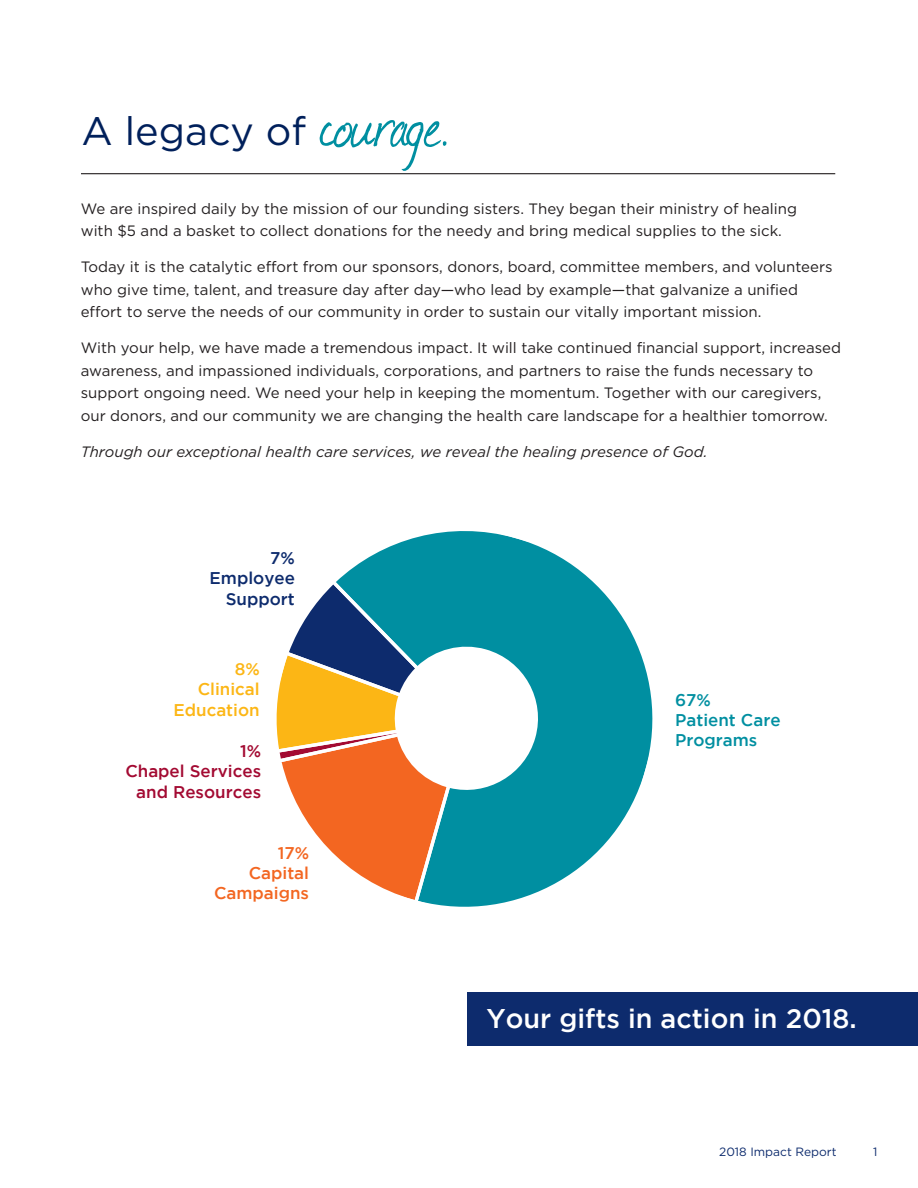
<style>
.page{position:relative;width:918px;height:1188px;background:#fff}
.page>*{position:absolute;margin:0;border:0;box-sizing:border-box;transform-origin:0 0}
.t1{font:39.75px "Gotham";color:#00205b}
.t2{font:500 27px "Gotham";color:#fff}
.t3{font:500 16.95px "Gotham";color:#a30a32}
.t4{font:500 16.95px "Gotham";color:#008fa1}
.t5{font:500 16.95px/20.4px "Gotham";color:#f36621;text-align:right}
.t6{font:500 16.95px/20.4px "Gotham";color:#fcb615;text-align:right}
.t7{font:500 16.95px/20.4px "Gotham";color:#0d2b6d;text-align:right}
.Paragraph{font:15px/22.5px "Gotham";color:#231f20}
.Paragraph-2{font:italic 15px "Gotham";color:#231f20}
.t8{font:12px "Gotham";color:#0d2b6d}
.s1{font-family:"Journal";font-size:74.4px;color:#008fa1}
</style>
<div class="page">
<div style="left:467px;top:992px;width:451px;height:54px;background:#0d2b6d"></div>
<hr style="left:81px;top:173px;width:754px;height:1px;background:#231f20">
<svg style="left:336px;top:531px;width:317px;height:376px;fill:#008fa1"></svg>
<svg style="left:276px;top:582px;width:192px;height:319px"></svg>
<p class="t1" style="left:82px;top:109px;width:372px">A legacy of <span class="s1">courage.</span></p>
<p class="Paragraph" style="left:81px;top:197px;width:718px">We are inspired daily by the mission of our founding sisters. They began their ministry of healing</p>
<p class="Paragraph" style="left:81px;top:220px;width:703px">with $5 and a basket to collect donations for the needy and bring medical supplies to the sick.</p>
<p class="Paragraph" style="left:81px;top:256px;width:753px">Today it is the catalytic effort from our sponsors, donors, board, committee members, and volunteers who give time, talent, and treasure day after day—who lead by example—that galvanize a unified effort to serve the needs of our community in order to sustain our vitally important mission.</p>
<p class="Paragraph" style="left:81px;top:337px;width:762px">With your help, we have made a tremendous impact. It will take continued financial support, increased awareness, and impassioned individuals, corporations, and partners to raise the funds necessary to support ongoing need. We need your help in keeping the momentum. Together with our caregivers, our donors, and our community we are changing the health care landscape for a healthier tomorrow.</p>
<p class="Paragraph-2" style="left:81px;top:443px;width:628px">Through our exceptional health care services, we reveal the healing presence of God.</p>
<p class="t7" style="left:270px;top:547px;width:26px">7%</p>
<p class="t7" style="left:210px;top:568px;width:87px">Employee<br>Support</p>
<p class="t6" style="left:235px;top:659px;width:27px">8%</p>
<p class="t6" style="left:174px;top:679px;width:88px">Clinical<br>Education</p>
<p class="t3" style="left:240px;top:741px;width:23px">1%</p>
<p class="t3" style="left:125px;top:762px;width:137px">Chapel Services</p>
<p class="t3" style="left:136px;top:782px;width:126px">and Resources</p>
<p class="t5" style="left:278px;top:842px;width:33px">17%</p>
<p class="t5" style="left:214px;top:863px;width:96px">Capital<br>Campaigns</p>
<p class="t4" style="left:675px;top:690px;width:37px">67%</p>
<p class="t4" style="left:675px;top:710px;width:107px">Patient Care</p>
<p class="t4" style="left:675px;top:731px;width:84px">Programs</p>
<p class="t2" style="left:486px;top:1003px;width:372px">Your gifts in action in 2018.</p>
<p class="t8" style="left:719px;top:1145px;width:119px">2018 Impact Report</p>
<p class="t8" style="left:873px;top:1145px;width:6px">1</p>
</div>
